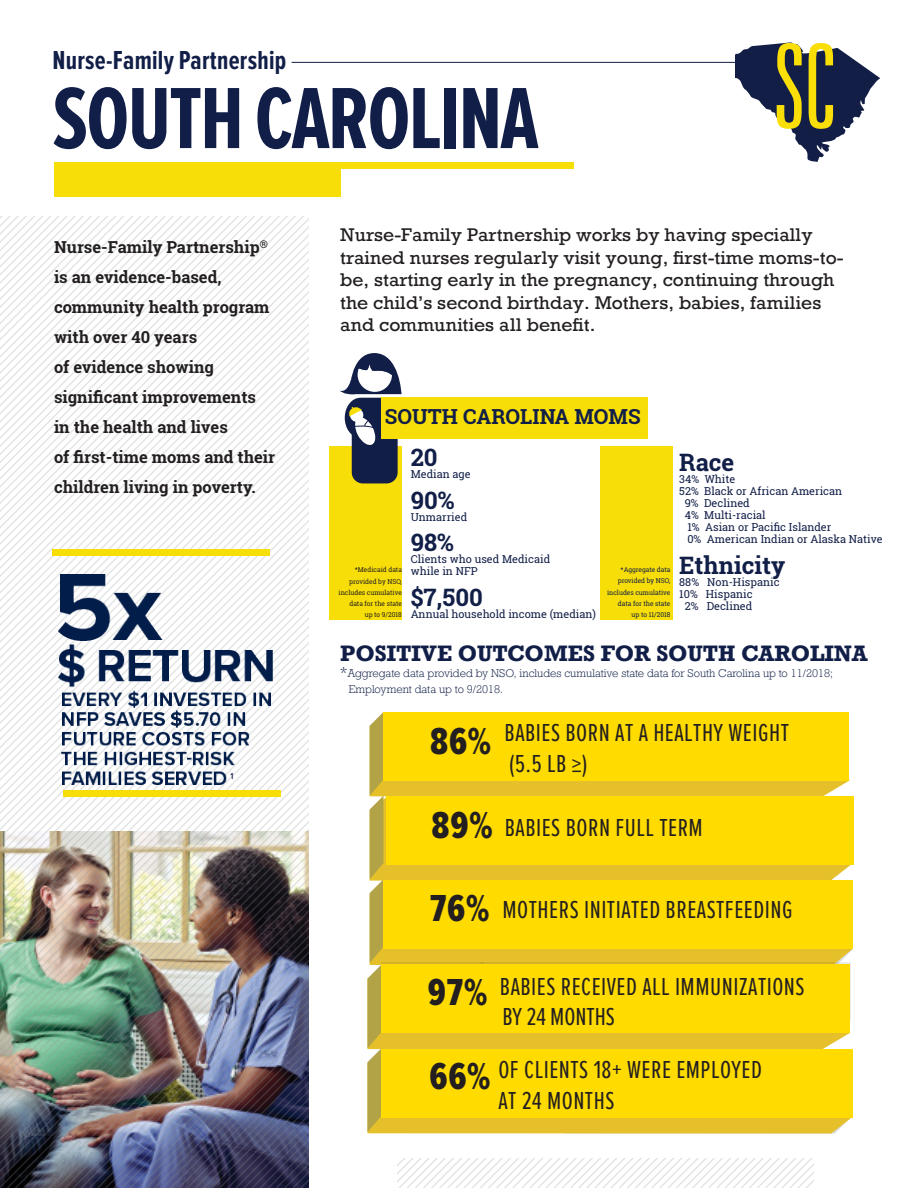
<style>
.page{position:relative;width:918px;height:1188px;background:#fff}
.page>*{position:absolute;margin:0;border:0;box-sizing:border-box;transform-origin:0 0}
.t1{font:300 extra-condensed 115.5px "Zurich BT";color:#fade07}
.t2{font:700 90px "Proxima Nova Ex Cn";letter-spacing:-.02em;color:#111e47}
.t3{font:39px "Proxima Nova Ex Cn Extrabld";color:#231f20}
.t4{font:700 27px "Proxima Nova Ex Cn";letter-spacing:.01em;color:#111e47}
.t5{font:25.5px/30.6px "Proxima Nova Ex Cn";letter-spacing:.02em;color:#231f20}
.t6{font:700 24px "Roboto Slab";color:#111e47}
.Leading_In_Copy{font:700 21px "Rockwell Nova";color:#111e47}
.t7{font:700 20.7px "Roboto Slab";color:#111e47}
.t8{font:17.25px/22.5px "Rockwell Nova";color:#231f20;scale:1.04 1}
.t9{font:700 16.5px/30px "Roboto Slab";color:#231f20}
.t10{font:10.95px/12px "Roboto Slab";color:#111e47}
.Leading_In_Copy-2{font:300 10.5px "Rockwell Nova";color:#111e47}
.t11{font:700 10.5px "Roboto Slab";color:#231f20}
.t12{font:600 9px "Proxima Nova Ex Cn";color:#111e47}
.t13{font:6.75px/11.2px "Roboto Slab";color:#111e47;text-align:right}
.t14{font:6.75px/11.2px "Roboto Slab";color:#231f20;text-align:right}
.s1{font-size:13.5px}
.s2{font-family:"Proxima Nova Ex Cn Extrabld";font-size:39px}
</style>
<div class="page">
<img style="left:0;top:217px;width:309px;height:971px">
<div style="left:54px;top:162px;width:520px;height:7px;background:#f8de08"></div>
<div style="left:54px;top:167px;width:286px;height:29px;background:#f8de08"></div>
<hr style="left:292px;top:62px;width:564px;height:1px;background:#111e47">
<svg style="left:398px;top:1159px;width:416px;height:29px"></svg>
<img style="left:52px;top:568px;width:232px;height:228px">
<div style="left:52px;top:550px;width:218px;height:6px;background:#f8de08"></div>
<div style="left:63px;top:790px;width:217px;height:7px;background:#f8de08"></div>
<svg style="left:367px;top:712px;width:486px;height:422px;background:#f8d50c"></svg>
<div style="left:600px;top:446px;width:73px;height:174px;background:#f8de08"></div>
<div style="left:329px;top:446px;width:73px;height:174px;background:#f8de08"></div>
<div style="left:352px;top:398px;width:46px;height:85px;background:#111e47;border-radius:11px"></div>
<div style="left:345px;top:398px;width:31px;height:40px;background:#111e47;border-radius:50%"></div>
<svg style="left:347px;top:405px;width:29px;height:42px"></svg>
<div style="left:381px;top:398px;width:266px;height:41px;background:#f8de08"></div>
<svg style="left:340px;top:353px;width:62px;height:42px"></svg>
<svg style="left:735px;top:42px;width:145px;height:120px"></svg>
<p class="t4" style="left:52px;top:47px;width:235px">Nurse-Family Partnership</p>
<p class="t2" style="left:52px;top:77px;width:488px">SOUTH CAROLINA</p>
<h1 class="t1" style="left:773px;top:24px;width:64px">SC</h1>
<p class="t9" style="left:54px;top:231px;width:207px">Nurse-Family Partnership</p>
<p class="t11" style="left:260px;top:237px;width:10px">®</p>
<p class="t9" style="left:54px;top:261px;width:217px">is an evidence-based, community health program with over 40 years</p>
<p class="t9" style="left:54px;top:351px;width:204px">of evidence showing significant improvements</p>
<p class="t9" style="left:54px;top:411px;width:175px">in the health and lives</p>
<p class="t9" style="left:54px;top:441px;width:223px">of first-time moms and their children living in poverty.</p>
<p class="t12" style="left:231px;top:772px;width:4px">1</p>
<p class="t8" style="left:340px;top:224px;width:486px">Nurse-Family Partnership works by having specially trained nurses regularly visit young, first-time moms-to&shy;be, starting early in the pregnancy, continuing through the child’s second birthday. Mothers, babies, families and communities all benefit.</p>
<p class="t7" style="left:385px;top:402px;width:257px">SOUTH CAROLINA MOMS</p>
<p class="t6" style="left:411px;top:441px;width:28px">20</p>
<p class="t10" style="left:411px;top:468px;width:61px">Median age</p>
<p class="t6" style="left:411px;top:484px;width:45px">90%</p>
<p class="t10" style="left:411px;top:511px;width:58px">Unmarried</p>
<p class="t6" style="left:411px;top:526px;width:45px">98%</p>
<p class="t10" style="left:411px;top:553px;width:141px">Clients who used Medicaid while in NFP</p>
<p class="t6" style="left:411px;top:581px;width:74px">$7,500</p>
<p class="t10" style="left:411px;top:608px;width:187px">Annual household income (median)</p>
<p class="t13" style="left:607px;top:564px;width:65px">*Aggregate data provided by NSO, includes cumulative data for the state<br>up to 11/2018</p>
<p class="t14" style="left:339px;top:564px;width:65px">*Medicaid data provided by NSO, includes cumulative data for the state<br>up to 9/2018</p>
<p class="t6" style="left:679px;top:445px;width:57px">Race</p>
<p class="t10" style="left:679px;top:472px;width:58px">34% White</p>
<p class="t10" style="left:679px;top:484px;width:164px">52% Black or African American</p>
<p class="t10" style="left:685px;top:496px;width:67px">9% Declined</p>
<p class="t10" style="left:685px;top:508px;width:83px">4% Multi-racial</p>
<p class="t10" style="left:687px;top:520px;width:145px">1% Asian or Pacific Islander</p>
<p class="t10" style="left:687px;top:532px;width:197px">0% American Indian or Alaska Native</p>
<p class="t6" style="left:679px;top:549px;width:108px">Ethnicity</p>
<p class="t10" style="left:679px;top:576px;width:102px">88% Non-Hispanic</p>
<p class="t10" style="left:679px;top:588px;width:75px">10% Hispanic</p>
<p class="t10" style="left:685px;top:600px;width:69px">2% Declined</p>
<p class="Leading_In_Copy" style="left:340px;top:640px;width:529px">POSITIVE OUTCOMES FOR SOUTH CAROLINA</p>
<p class="Leading_In_Copy-2" style="left:340px;top:667px;width:494px"><span class="s1">*</span>Aggregate data provided by NSO, includes cumulative state data for South Carolina up to 11/2018;</p>
<p class="Leading_In_Copy-2" style="left:349px;top:683px;width:156px">Employment data up to 9/2018.</p>
<p class="t5" style="left:509px;top:719px;width:281px;text-indent:-79px"><span class="s2">86%</span> BABIES BORN AT A HEALTHY WEIGHT (5.5 LB &gt;)</p>
<p class="t5" style="left:432px;top:814px;width:273px"><span class="s2">89%</span> BABIES BORN FULL TERM</p>
<p class="t5" style="left:430px;top:895px;width:364px"><span class="s2">76%</span> MOTHERS INITIATED BREASTFEEDING</p>
<p class="t3" style="left:428px;top:974px;width:61px">97%</p>
<p class="t5" style="left:500px;top:972px;width:306px">BABIES RECEIVED ALL IMMUNIZATIONS<br>BY 24 MONTHS</p>
<p class="t3" style="left:429px;top:1058px;width:63px">66%</p>
<p class="t5" style="left:498px;top:1056px;width:265px">OF CLIENTS 18+ WERE EMPLOYED<br>AT 24 MONTHS</p>
</div>
